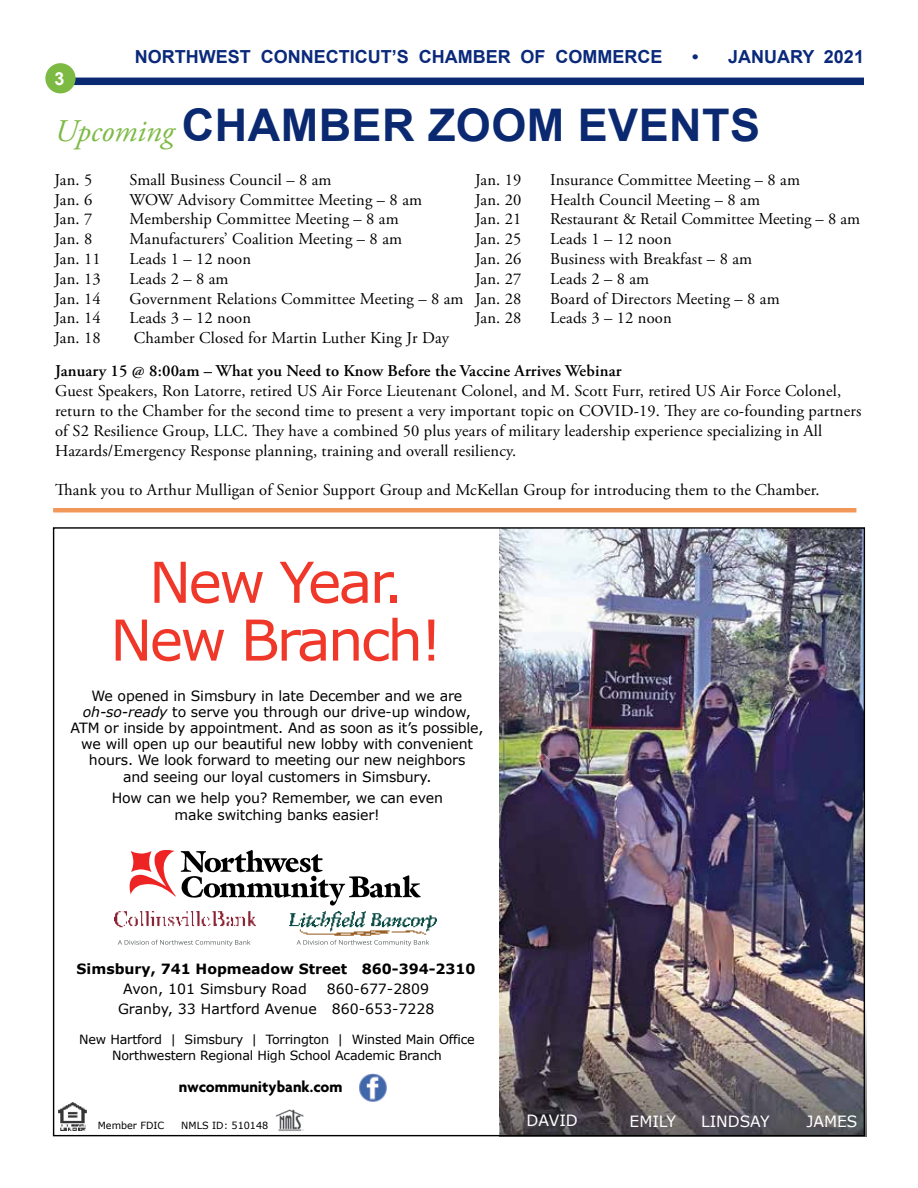
<style>
.page{position:relative;width:918px;height:1188px;background:#fff}
.page>*{position:absolute;margin:0;border:0;box-sizing:border-box;transform-origin:0 0}
.t1{font:56.4px/57.8px "Verdana";letter-spacing:-.05em;color:#ef3829;text-align:center}
.t2{font:700 45px "Arial";letter-spacing:.01em;color:#0a2971}
.t3{font:italic 31.5px "Adobe Garamond Pro";color:#7dba44}
.t4{font:700 18px "Arial";color:#0a297a}
.t5{font:700 18px "Arial";color:#fff}
.t6{font:16.5px/19.8px "Adobe Garamond Pro";letter-spacing:.01em;color:#000}
.t7{font:600 16.5px "Adobe Garamond Pro";letter-spacing:.01em;color:#000}
.t8{font:700 16.2px "Agenda";color:#000}
.t9{font:15.45px "Verdana";color:#fff}
.t10{font:14.1px/16.2px "Verdana";letter-spacing:-.01em;color:#000;text-align:center}
.t11{font:700 14.1px "Verdana";color:#000}
.t12{font:12.75px/15.5px "Verdana";letter-spacing:-.015em;color:#000;text-align:center}
.t13{font:9.9px "Verdana";color:#000}
.s1{font-style:italic}
</style>
<div class="page">
<div style="left:66px;top:78px;width:798px;height:7px;background:#0a2971"></div>
<div style="left:45px;top:63px;width:31px;height:30px;background:#7dba44;border-radius:50%"></div>
<hr style="left:53px;top:508px;width:803px;height:4px;background:#f1975a">
<img style="left:500px;top:529px;width:363px;height:478px">
<img style="left:500px;top:1007px;width:367px;height:130px">
<img style="left:359px;top:1073px;width:28px;height:29px">
<img style="left:275px;top:1109px;width:29px;height:22px">
<img style="left:58px;top:1102px;width:29px;height:28px">
<svg style="left:130px;top:850px;width:291px;height:55px"></svg>
<svg style="left:118px;top:940px;width:132px;height:6px"></svg>
<svg style="left:297px;top:940px;width:132px;height:6px"></svg>
<img style="left:114px;top:911px;width:142px;height:17px">
<img style="left:289px;top:911px;width:147px;height:25px">
<p class="t5" style="left:55px;top:67px;width:12px">3</p>
<p class="t4" style="left:135px;top:45px;width:529px">NORTHWEST CONNECTICUT’S CHAMBER OF COMMERCE</p>
<p class="t4" style="left:692px;top:45px;width:173px">• JANUARY 2021</p>
<h3 class="t3" style="left:55px;top:112px;width:121px">Upcoming</h3>
<h2 class="t2" style="left:182px;top:95px;width:580px">CHAMBER ZOOM EVENTS</h2>
<p class="t6" style="left:55px;top:170px;width:39px">Jan. 5</p>
<p class="t6" style="left:130px;top:170px;width:204px">Small Business Council – 8 am</p>
<p class="t6" style="left:55px;top:190px;width:39px">Jan. 6</p>
<p class="t6" style="left:130px;top:190px;width:294px">WOW Advisory Committee Meeting – 8 am</p>
<p class="t6" style="left:55px;top:210px;width:39px">Jan. 7</p>
<p class="t6" style="left:130px;top:210px;width:271px">Membership Committee Meeting – 8 am</p>
<p class="t6" style="left:55px;top:230px;width:39px">Jan. 8</p>
<p class="t6" style="left:130px;top:230px;width:274px">Manufacturers’ Coalition Meeting – 8 am</p>
<p class="t6" style="left:55px;top:249px;width:48px">Jan. 11</p>
<p class="t6" style="left:130px;top:249px;width:123px">Leads 1 – 12 noon</p>
<p class="t6" style="left:55px;top:269px;width:48px">Jan. 13</p>
<p class="t6" style="left:130px;top:269px;width:101px">Leads 2 – 8 am</p>
<p class="t6" style="left:55px;top:289px;width:48px">Jan. 14</p>
<p class="t6" style="left:130px;top:289px;width:336px">Government Relations Committee Meeting – 8 am</p>
<p class="t6" style="left:55px;top:309px;width:48px">Jan. 14</p>
<p class="t6" style="left:130px;top:309px;width:123px">Leads 3 – 12 noon</p>
<p class="t6" style="left:55px;top:329px;width:48px">Jan. 18</p>
<p class="t6" style="left:134px;top:329px;width:317px">Chamber Closed for Martin Luther King Jr Day</p>
<p class="t6" style="left:475px;top:170px;width:48px">Jan. 19</p>
<p class="t6" style="left:550px;top:170px;width:251px">Insurance Committee Meeting – 8 am</p>
<p class="t6" style="left:475px;top:190px;width:48px">Jan. 20</p>
<p class="t6" style="left:550px;top:190px;width:211px">Health Council Meeting – 8 am</p>
<p class="t6" style="left:475px;top:210px;width:48px">Jan. 21</p>
<p class="t6" style="left:550px;top:210px;width:311px">Restaurant &amp; Retail Committee Meeting – 8 am</p>
<p class="t6" style="left:475px;top:230px;width:48px">Jan. 25</p>
<p class="t6" style="left:550px;top:230px;width:123px">Leads 1 – 12 noon</p>
<p class="t6" style="left:475px;top:249px;width:48px">Jan. 26</p>
<p class="t6" style="left:550px;top:249px;width:204px">Business with Breakfast – 8 am</p>
<p class="t6" style="left:475px;top:269px;width:48px">Jan. 27</p>
<p class="t6" style="left:550px;top:269px;width:101px">Leads 2 – 8 am</p>
<p class="t6" style="left:475px;top:289px;width:48px">Jan. 28</p>
<p class="t6" style="left:550px;top:289px;width:231px">Board of Directors Meeting – 8 am</p>
<p class="t6" style="left:475px;top:309px;width:48px">Jan. 28</p>
<p class="t6" style="left:550px;top:309px;width:123px">Leads 3 – 12 noon</p>
<p class="t7" style="left:55px;top:362px;width:568px">January 15 @ 8:00am – What you Need to Know Before the Vaccine Arrives Webinar</p>
<p class="t6" style="left:55px;top:382px;width:808px">Guest Speakers, Ron Latorre, retired US Air Force Lieutenant Colonel, and M. Scott Furr, retired US Air Force Colonel, return to the Chamber for the second time to present a very important topic on COVID-19. They are co-founding partners of S2 Resilience Group, LLC. They have a combined 50 plus years of military leadership experience specializing in All Hazards/Emergency Response planning, training and overall resiliency.</p>
<p class="t6" style="left:55px;top:481px;width:766px">Thank you to Arthur Mulligan of Senior Support Group and McKellan Group for introducing them to the Chamber.</p>
<h1 class="t1" style="left:110px;top:552px;width:334px">New Year.<br>New Branch!</h1>
<p class="t10" style="left:71px;top:687px;width:415px">We opened in Simsbury in late December and we are <span class="s1">oh-so-ready</span> to serve you through our drive-up window, ATM or inside by appointment. And as soon as it’s possible, we will open up our beautiful new lobby with convenient hours. We look forward to meeting our new neighbors<br>and seeing our loyal customers in Simsbury.</p>
<p class="t10" style="left:112px;top:790px;width:333px">How can we help you? Remember, we can even make switching banks easier!</p>
<p class="t11" style="left:77px;top:959px;width:401px">Simsbury, 741 Hopmeadow Street 860-394-2310</p>
<p class="t10" style="left:123px;top:980px;width:185px">Avon, 101 Simsbury Road</p>
<p class="t10" style="left:118px;top:978px;width:318px;line-height:19.8px;text-align:left;text-indent:209px">860-677-2809<br>Granby, 33 Hartford Avenue 860-653-7228</p>
<p class="t12" style="left:79px;top:1032px;width:397px">New Hartford | Simsbury | Torrington | Winsted Main Office<br>Northwestern Regional High School Academic Branch</p>
<p class="t8" style="left:179px;top:1077px;width:165px">nwcommunitybank.com</p>
<p class="t13" style="left:98px;top:1119px;width:68px">Member FDIC</p>
<p class="t13" style="left:181px;top:1119px;width:89px">NMLS ID: 510148</p>
<p class="t9" style="left:527px;top:1111px;width:53px">DAVID</p>
<p class="t9" style="left:630px;top:1111px;width:48px">EMILY</p>
<p class="t9" style="left:701px;top:1111px;width:70px">LINDSAY</p>
<p class="t9" style="left:806px;top:1111px;width:53px">JAMES</p>
</div>
